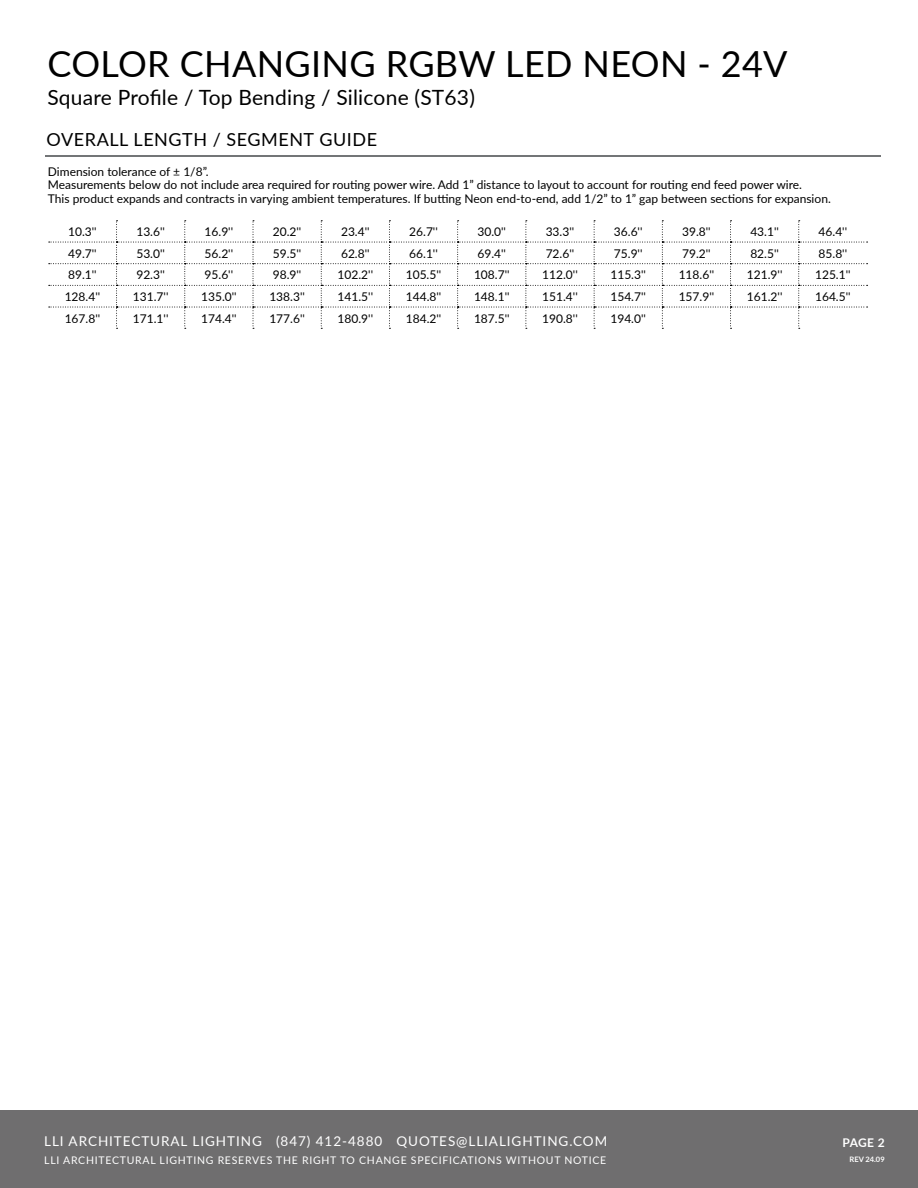
<style>
.page{position:relative;width:918px;height:1188px;background:#fff}
.page>*{position:absolute;margin:0;border:0;box-sizing:border-box;transform-origin:0 0}
.t1{font:36px "Lato";letter-spacing:.01em;color:#000}
.t2{font:21px "Lato";letter-spacing:.01em;color:#000}
.t3{font:18px "Lato";letter-spacing:.03em;color:#000}
.t4{font:13.5px "Lato";letter-spacing:.07em;color:#fff}
.t5{font:12px/13.5px "Lato";color:#000}
.t6{font:700 12px "Lato";color:#fff}
.t7{font:10.5px "Lato";letter-spacing:.07em;color:#fff}
.t8{font:700 7.5px "Lato";color:#fff}
</style>
<div class="page">
<div style="left:0;top:1110px;width:918px;height:78px;background:#6f6e6f"></div>
<hr style="left:45px;top:155px;width:836px;height:2px;background:#737577">
<svg style="left:49px;top:220px;width:819px;height:109px"></svg>
<h1 class="t1" style="left:47px;top:38px;width:742px">COLOR CHANGING RGBW LED NEON - 24V</h1>
<h2 class="t2" style="left:47px;top:83px;width:429px">Square Profile / Top Bending / Silicone (ST63)</h2>
<h3 class="t3" style="left:47px;top:127px;width:332px">OVERALL LENGTH / SEGMENT GUIDE</h3>
<p class="t5" style="left:48px;top:164px;width:784px">Dimension tolerance of ± 1/8”.<br>Measurements below do not include area required for routing power wire. Add 1” distance to layout to account for routing end feed power wire.<br>This product expands and contracts in varying ambient temperatures. If butting Neon end-to-end, add 1/2” to 1” gap between sections for expansion.</p>
<p class="t5" style="left:68px;top:224px;width:30px">10.3''</p>
<p class="t5" style="left:136px;top:224px;width:30px">13.6''</p>
<p class="t5" style="left:205px;top:224px;width:30px">16.9''</p>
<p class="t5" style="left:273px;top:224px;width:30px">20.2''</p>
<p class="t5" style="left:341px;top:224px;width:30px">23.4''</p>
<p class="t5" style="left:409px;top:224px;width:30px">26.7''</p>
<p class="t5" style="left:477px;top:224px;width:30px">30.0''</p>
<p class="t5" style="left:546px;top:224px;width:30px">33.3''</p>
<p class="t5" style="left:614px;top:224px;width:30px">36.6''</p>
<p class="t5" style="left:682px;top:224px;width:30px">39.8''</p>
<p class="t5" style="left:750px;top:224px;width:30px">43.1''</p>
<p class="t5" style="left:819px;top:224px;width:30px">46.4''</p>
<p class="t5" style="left:68px;top:246px;width:30px">49.7''</p>
<p class="t5" style="left:136px;top:246px;width:30px">53.0''</p>
<p class="t5" style="left:205px;top:246px;width:30px">56.2''</p>
<p class="t5" style="left:273px;top:246px;width:30px">59.5''</p>
<p class="t5" style="left:341px;top:246px;width:30px">62.8''</p>
<p class="t5" style="left:409px;top:246px;width:30px">66.1''</p>
<p class="t5" style="left:477px;top:246px;width:30px">69.4''</p>
<p class="t5" style="left:546px;top:246px;width:30px">72.6''</p>
<p class="t5" style="left:614px;top:246px;width:30px">75.9''</p>
<p class="t5" style="left:682px;top:246px;width:30px">79.2''</p>
<p class="t5" style="left:750px;top:246px;width:30px">82.5''</p>
<p class="t5" style="left:819px;top:246px;width:30px">85.8''</p>
<p class="t5" style="left:68px;top:268px;width:30px">89.1''</p>
<p class="t5" style="left:136px;top:268px;width:30px">92.3''</p>
<p class="t5" style="left:205px;top:268px;width:30px">95.6''</p>
<p class="t5" style="left:273px;top:268px;width:30px">98.9''</p>
<p class="t5" style="left:338px;top:268px;width:37px">102.2''</p>
<p class="t5" style="left:406px;top:268px;width:37px">105.5''</p>
<p class="t5" style="left:474px;top:268px;width:37px">108.7''</p>
<p class="t5" style="left:542px;top:268px;width:37px">112.0''</p>
<p class="t5" style="left:610px;top:268px;width:37px">115.3''</p>
<p class="t5" style="left:679px;top:268px;width:37px">118.6''</p>
<p class="t5" style="left:747px;top:268px;width:37px">121.9''</p>
<p class="t5" style="left:815px;top:268px;width:37px">125.1''</p>
<p class="t5" style="left:65px;top:289px;width:37px">128.4''</p>
<p class="t5" style="left:133px;top:289px;width:37px">131.7''</p>
<p class="t5" style="left:201px;top:289px;width:37px">135.0''</p>
<p class="t5" style="left:269px;top:289px;width:37px">138.3''</p>
<p class="t5" style="left:338px;top:289px;width:37px">141.5''</p>
<p class="t5" style="left:406px;top:289px;width:37px">144.8''</p>
<p class="t5" style="left:474px;top:289px;width:37px">148.1''</p>
<p class="t5" style="left:542px;top:289px;width:37px">151.4''</p>
<p class="t5" style="left:610px;top:289px;width:37px">154.7''</p>
<p class="t5" style="left:679px;top:289px;width:37px">157.9''</p>
<p class="t5" style="left:747px;top:289px;width:37px">161.2''</p>
<p class="t5" style="left:815px;top:289px;width:37px">164.5''</p>
<p class="t5" style="left:65px;top:311px;width:37px">167.8''</p>
<p class="t5" style="left:133px;top:311px;width:37px">171.1''</p>
<p class="t5" style="left:201px;top:311px;width:37px">174.4''</p>
<p class="t5" style="left:269px;top:311px;width:37px">177.6''</p>
<p class="t5" style="left:338px;top:311px;width:37px">180.9''</p>
<p class="t5" style="left:406px;top:311px;width:37px">184.2''</p>
<p class="t5" style="left:474px;top:311px;width:37px">187.5''</p>
<p class="t5" style="left:542px;top:311px;width:37px">190.8''</p>
<p class="t5" style="left:610px;top:311px;width:37px">194.0''</p>
<p class="t4" style="left:44px;top:1131px;width:565px">LLI ARCHITECTURAL LIGHTING (847) 412-4880 QUOTES@LLIALIGHTING.COM</p>
<p class="t7" style="left:44px;top:1153px;width:564px">LLI ARCHITECTURAL LIGHTING RESERVES THE RIGHT TO CHANGE SPECIFICATIONS WITHOUT NOTICE</p>
<p class="t6" style="left:843px;top:1134px;width:44px">PAGE 2</p>
<p class="t8" style="left:850px;top:1154px;width:37px">REV 24.09</p>
</div>
